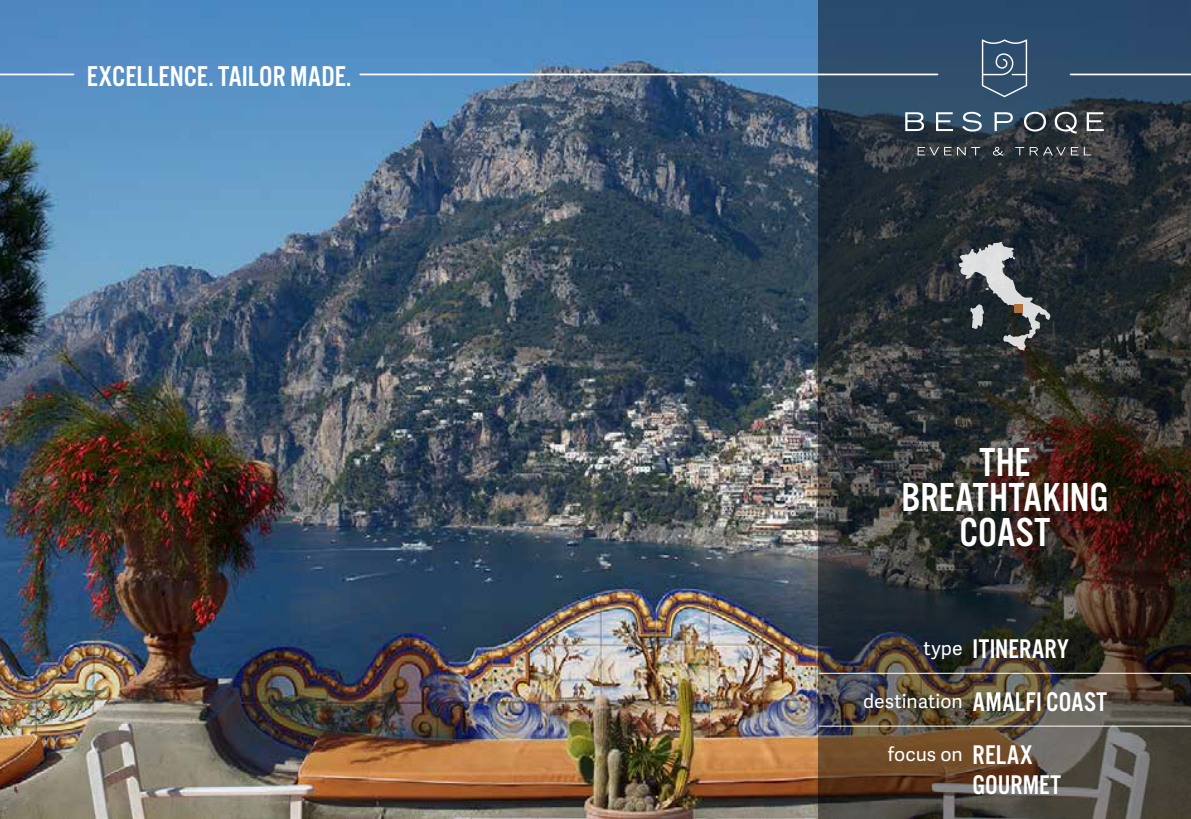
<style>
.page{position:relative;width:1191px;height:819px;background:#fff}
.page>*{position:absolute;margin:0;border:0;box-sizing:border-box;transform-origin:0 0}
.t1{font:42px/35px "Alternate Gothic FS Three";color:#fff;text-align:center}
.t2{font:29.75px "Alternate Gothic FS Three";color:#fff}
.t3{font:28px "Alternate Gothic FS Three";color:#fff}
.t4{font:19.25px "Adelle Sans";color:#fff}
.s1{font-family:"Adelle Sans";font-size:19.25px}
.s2{font-family:"Alternate Gothic FS Three";font-size:28px}
</style>
<div class="page">
<img style="left:0;top:0;width:819px;height:819px">
<img style="left:819px;top:0;width:372px;height:819px">
<svg style="left:905px;top:112px;width:19px;height:19px"></svg>
<svg style="left:936px;top:112px;width:17px;height:19px"></svg>
<svg style="left:962px;top:112px;width:19px;height:19px"></svg>
<svg style="left:994px;top:112px;width:18px;height:19px"></svg>
<svg style="left:1024px;top:112px;width:22px;height:19px"></svg>
<svg style="left:1054px;top:112px;width:22px;height:21px"></svg>
<svg style="left:1086px;top:112px;width:17px;height:19px"></svg>
<svg style="left:917px;top:147px;width:34px;height:8px"></svg>
<svg style="left:957px;top:147px;width:8px;height:8px"></svg>
<svg style="left:971px;top:147px;width:9px;height:8px"></svg>
<svg style="left:993px;top:147px;width:10px;height:9px"></svg>
<svg style="left:1015px;top:147px;width:76px;height:8px"></svg>
<svg style="left:981px;top:39px;width:46px;height:58px;background:#4d6882"></svg>
<svg style="left:958px;top:242px;width:92px;height:108px;background:#565c60"></svg>
<div style="left:1014px;top:304px;width:8px;height:9px;background:#b16f3d"></div>
<hr style="left:819px;top:672px;width:148px;height:1px;background:#fff">
<hr style="left:967px;top:672px;width:224px;height:1px;background:#fff">
<hr style="left:819px;top:725px;width:148px;height:1px;background:#fff">
<hr style="left:967px;top:725px;width:224px;height:1px;background:#fff">
<hr style="left:1070px;top:74px;width:121px;height:1px;background:#fff">
<hr style="left:360px;top:74px;width:577px;height:1px;background:#fff">
<hr style="left:0;top:74px;width:74px;height:1px;background:#fff">
<h2 class="t2" style="left:87px;top:61px;width:266px">EXCELLENCE. TAILOR MADE.</h2>
<h1 class="t1" style="left:901px;top:445px;width:208px">THE<br>BREATHTAKING<br>COAST</h1>
<h3 class="t3" style="left:923px;top:634px;width:147px"><span class="s1">type</span> ITINERARY</h3>
<p class="t4" style="left:863px;top:687px;width:245px">destination <span class="s2">AMALFI COAST</span></p>
<p class="t4" style="left:887px;top:740px;width:146px">focus on <span class="s2">RELAX</span></p>
<h3 class="t3" style="left:972px;top:770px;width:90px">GOURMET</h3>
</div>
